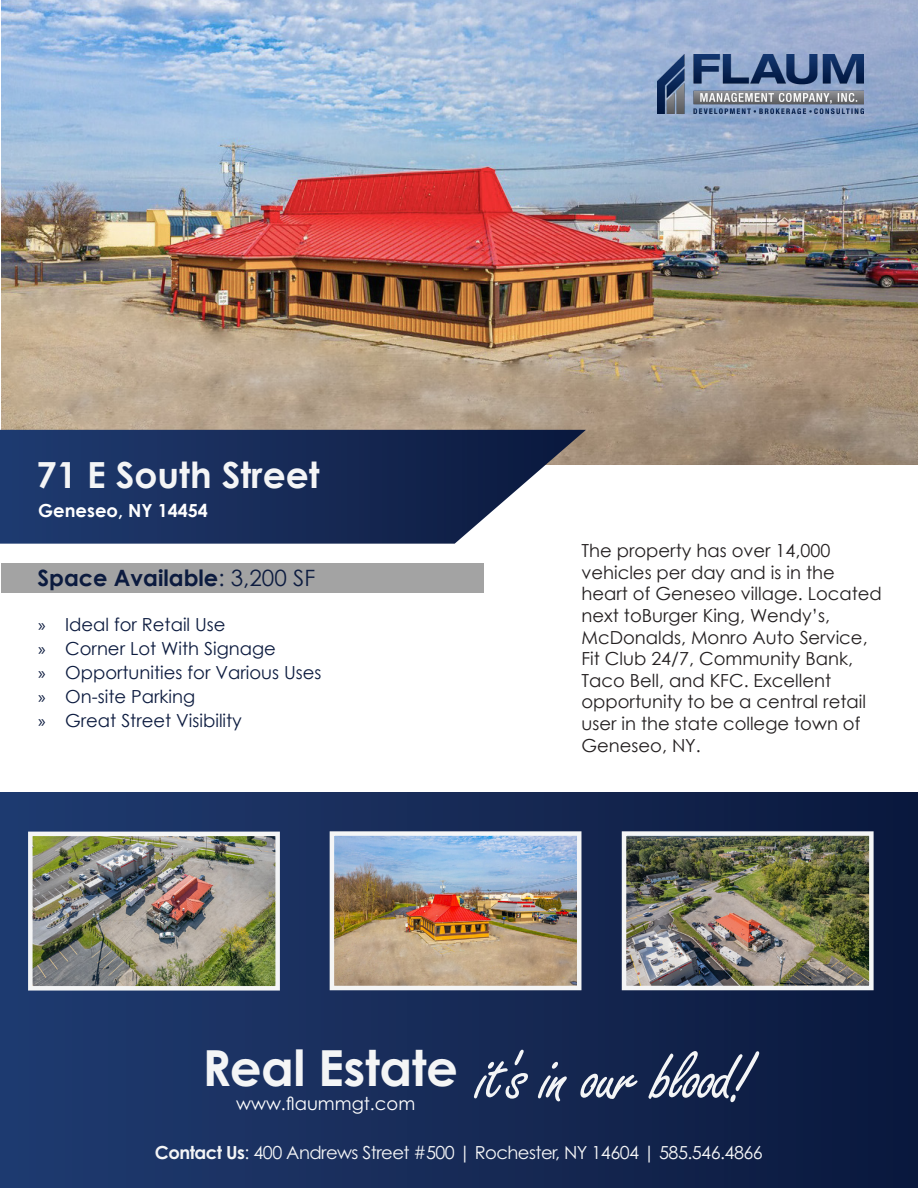
<style>
.page{position:relative;width:918px;height:1188px;background:#fff}
.page>*{position:absolute;margin:0;border:0;box-sizing:border-box;transform-origin:0 0}
.t1{font:74.7px "Freestyle Script";letter-spacing:-.03em;color:#f4f5f6}
.t2{font:700 49.8px "Century Gothic Pro";letter-spacing:-.01em;color:#f4f5f6}
.t3{font:700 36px "Century Gothic";color:#f4f5f6}
.t4{font:700 22.5px "Century Gothic";color:#0c1b3f}
.t5{font:18px/21.6px "Century Gothic";color:#231f20}
.t6{font:18px "Century Gothic";color:#0c1b3f}
.t7{font:18px "Century Gothic Pro";letter-spacing:-.03em;color:#f4f5f6}
.t8{font:18px "Century Gothic Pro";color:#fff}
.t9{font:700 18px "Century Gothic";color:#fff}
.s1{font-weight:400}
.s2{font-family:"Myriad Pro"}
.s3{font-weight:700}
</style>
<div class="page">
<img style="left:1px;top:0;width:917px;height:464px">
<div style="left:0;top:793px;width:918px;height:395px;background:linear-gradient(to right,#213c71,#0b183c)"></div>
<div style="left:1px;top:564px;width:483px;height:29px;background:#a3a3a3"></div>
<svg style="left:0;top:430px;width:586px;height:114px;background:#30426a"></svg>
<img style="left:335px;top:836px;width:241px;height:149px">
<div style="left:330px;top:831px;width:251px;height:159px;border:4px solid #f4f5f6"></div>
<img style="left:33px;top:837px;width:242px;height:149px">
<div style="left:28px;top:832px;width:252px;height:159px;border:4px solid #f4f5f6"></div>
<img style="left:627px;top:836px;width:242px;height:149px">
<div style="left:622px;top:831px;width:252px;height:159px;border:4px solid #f4f5f6"></div>
<img style="left:658px;top:54px;width:206px;height:60px">
<p class="t3" style="left:37px;top:448px;width:284px">71 E South Street</p>
<p class="t9" style="left:38px;top:497px;width:171px">Geneseo, NY 14454</p>
<p class="t4" style="left:37px;top:561px;width:279px">Space Available<span class="s1">: 3,200 SF</span></p>
<p class="t6" style="left:38px;top:612px;width:189px"><span class="s2">»</span> Ideal for Retail Use</p>
<p class="t6" style="left:38px;top:636px;width:239px"><span class="s2">»</span> Corner Lot With Signage</p>
<p class="t6" style="left:38px;top:660px;width:285px"><span class="s2">»</span> Opportunities for Various Uses</p>
<p class="t6" style="left:38px;top:684px;width:159px"><span class="s2">»</span> On-site Parking</p>
<p class="t6" style="left:38px;top:708px;width:205px"><span class="s2">»</span> Great Street Visibility</p>
<p class="t5" style="left:581px;top:540px;width:250px">The property has over 14,000</p>
<p class="t5" style="left:581px;top:561px;width:302px">vehicles per day and is in the heart of Geneseo village. Located next toBurger King, Wendy’s,<br>McDonalds, Monro Auto Service,<br>Fit Club 24/7, Community Bank,<br>Taco Bell, and KFC. Excellent opportunity to be a central retail user in the state college town of<br>Geneseo, NY.</p>
<p class="t2" style="left:203px;top:1037px;width:257px">Real Estate</p>
<p class="t1" style="left:478px;top:1037px;width:275px">it's in our blood!</p>
<p class="t8" style="left:236px;top:1093px;width:181px">www.flaummgt.com</p>
<p class="t7" style="left:155px;top:1142px;width:609px"><span class="s3">Contact Us</span>: 400 Andrews Street #500 | Rochester, NY 14604 | 585.546.4866</p>
</div>
